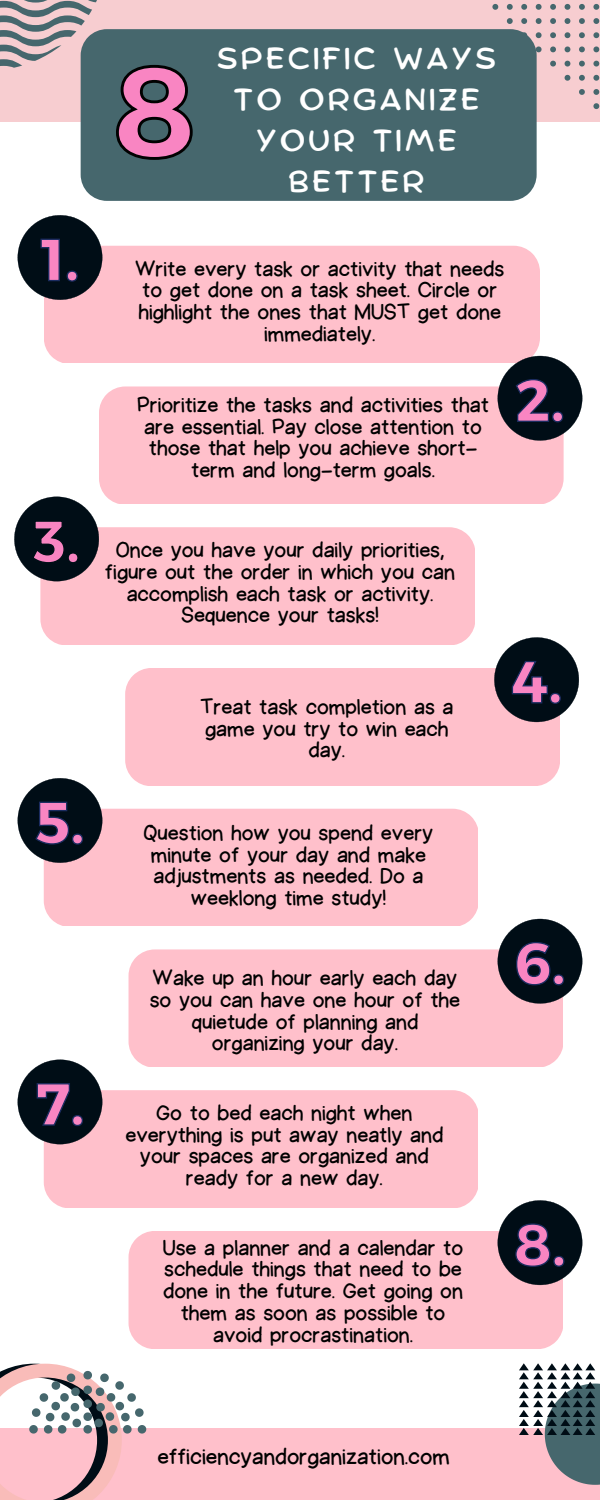
<style>
.page{position:relative;width:600px;height:1500px;background:#fff}
.page>*{position:absolute;margin:0;border:0;box-sizing:border-box;transform-origin:0 0}
.t1{font:700 128.6px "Montserrat";color:#f985c2}
.t2{font:700 58.9px "Montserrat";color:#f985c2}
.t3{font:30px/41.2px "Comica";letter-spacing:.1em;color:#fff;text-align:center}
.t4{font:23px "Halley";color:#010101}
.t5{font:22px/21.8px "Halley";color:#010101;text-align:center}
</style>
<div class="page">
<div style="left:44px;top:246px;width:496px;height:117px;background:#ffc0cb"></div>
<div style="left:0;top:0;width:600px;height:122px;background:#f7cdd0"></div>
<div style="left:81px;top:29px;width:456px;height:172px;background:#46676d"></div>
<svg style="left:115px;top:63px;width:79px;height:98px;background:#39555a"></svg>
<div style="left:99px;top:386px;width:464px;height:118px;background:#ffc0cb"></div>
<div style="left:40px;top:527px;width:435px;height:118px;background:#ffc0cb"></div>
<div style="left:125px;top:668px;width:434px;height:117px;background:#ffc0cb"></div>
<div style="left:44px;top:809px;width:434px;height:117px;background:#ffc0cb"></div>
<div style="left:129px;top:949px;width:434px;height:118px;background:#ffc0cb"></div>
<div style="left:44px;top:1090px;width:434px;height:118px;background:#ffc0cb"></div>
<div style="left:129px;top:1231px;width:434px;height:117px;background:#ffc0cb"></div>
<div style="left:0;top:1428px;width:600px;height:72px;background:#ffc0cb"></div>
<svg style="left:0;top:1364px;width:146px;height:136px"></svg>
<svg style="left:519px;top:1363px;width:81px;height:122px"></svg>
<svg style="left:593px;top:103px;width:6px;height:6px"></svg>
<svg style="left:593px;top:89px;width:6px;height:6px"></svg>
<svg style="left:579px;top:89px;width:6px;height:6px"></svg>
<svg style="left:593px;top:75px;width:6px;height:6px"></svg>
<svg style="left:579px;top:75px;width:6px;height:6px"></svg>
<svg style="left:565px;top:75px;width:5px;height:6px"></svg>
<svg style="left:593px;top:61px;width:6px;height:6px"></svg>
<svg style="left:579px;top:61px;width:6px;height:6px"></svg>
<svg style="left:565px;top:61px;width:5px;height:6px"></svg>
<svg style="left:550px;top:61px;width:6px;height:6px"></svg>
<svg style="left:593px;top:46px;width:6px;height:6px"></svg>
<svg style="left:579px;top:46px;width:6px;height:6px"></svg>
<svg style="left:565px;top:46px;width:5px;height:6px"></svg>
<svg style="left:550px;top:46px;width:6px;height:6px"></svg>
<svg style="left:536px;top:46px;width:6px;height:6px"></svg>
<svg style="left:593px;top:32px;width:6px;height:6px"></svg>
<svg style="left:579px;top:32px;width:6px;height:6px"></svg>
<svg style="left:565px;top:32px;width:5px;height:6px"></svg>
<svg style="left:550px;top:32px;width:6px;height:6px"></svg>
<svg style="left:536px;top:32px;width:6px;height:6px"></svg>
<svg style="left:521px;top:32px;width:6px;height:6px"></svg>
<svg style="left:593px;top:18px;width:6px;height:6px"></svg>
<svg style="left:579px;top:18px;width:6px;height:6px"></svg>
<svg style="left:565px;top:18px;width:5px;height:6px"></svg>
<svg style="left:550px;top:18px;width:6px;height:6px"></svg>
<svg style="left:536px;top:18px;width:6px;height:6px"></svg>
<svg style="left:521px;top:18px;width:6px;height:6px"></svg>
<svg style="left:507px;top:18px;width:6px;height:6px"></svg>
<svg style="left:593px;top:4px;width:6px;height:6px"></svg>
<svg style="left:579px;top:4px;width:6px;height:6px"></svg>
<svg style="left:565px;top:4px;width:5px;height:6px"></svg>
<svg style="left:550px;top:4px;width:6px;height:6px"></svg>
<svg style="left:536px;top:4px;width:6px;height:6px"></svg>
<svg style="left:521px;top:4px;width:6px;height:6px"></svg>
<svg style="left:507px;top:4px;width:6px;height:6px"></svg>
<svg style="left:492px;top:4px;width:6px;height:6px"></svg>
<svg style="left:0;top:0;width:99px;height:71px"></svg>
<svg style="left:18px;top:215px;width:84px;height:85px;background:#363d46"></svg>
<svg style="left:498px;top:356px;width:84px;height:85px;background:#363b45"></svg>
<svg style="left:14px;top:497px;width:85px;height:84px;background:#353c44"></svg>
<svg style="left:494px;top:637px;width:85px;height:85px;background:#383f48"></svg>
<svg style="left:18px;top:778px;width:84px;height:85px;background:#363d47"></svg>
<svg style="left:498px;top:919px;width:84px;height:85px;background:#363d47"></svg>
<svg style="left:18px;top:1060px;width:84px;height:84px;background:#343b45"></svg>
<svg style="left:498px;top:1200px;width:84px;height:85px;background:#363d47"></svg>
<h2 class="t2" style="left:41px;top:221px;width:40px">1.</h2>
<h2 class="t2" style="left:33px;top:503px;width:49px">3.</h2>
<h2 class="t2" style="left:35px;top:784px;width:51px">5.</h2>
<h2 class="t2" style="left:35px;top:1066px;width:51px">7.</h2>
<h1 class="t1" style="left:113px;top:28px;width:84px">8</h1>
<h3 class="t3" style="left:217px;top:39px;width:281px">SPECIFIC WAYS<br>TO ORGANIZE<br>YOUR TIME<br>BETTER</h3>
<p class="t5" style="left:135px;top:258px;width:371px">Write every task or activity that needs to get done on a task sheet. Circle or highlight the ones that MUST get done immediately.</p>
<p class="t5" style="left:137px;top:394px;width:353px">Prioritize the tasks and activities that are essential. Pay close attention to those that help you achieve short&shy;term and long-term goals.</p>
<h2 class="t2" style="left:515px;top:362px;width:51px">2.</h2>
<p class="t5" style="left:105px;top:540px;width:352px">Once you have your daily priorities, figure out the order in which you can accomplish each task or activity.<br>Sequence your tasks!</p>
<p class="t5" style="left:200px;top:696px;width:255px">Treat task completion as a game you try to win each day.</p>
<h2 class="t2" style="left:511px;top:644px;width:53px">4.</h2>
<p class="t5" style="left:144px;top:822px;width:291px">Question how you spend every minute of your day and make adjustments as needed. Do a weeklong time study!</p>
<p class="t5" style="left:150px;top:968px;width:312px">Wake up an hour early each day so you can have one hour of the quietude of planning and organizing your day.</p>
<p class="t5" style="left:125px;top:1102px;width:320px">Go to bed each night when everything is put away neatly and your spaces are organized and ready for a new day.</p>
<p class="t5" style="left:163px;top:1237px;width:302px">Use a planner and a calendar to schedule things that need to be done in the future. Get going on them as soon as possible to avoid procrastination.</p>
<h2 class="t2" style="left:514px;top:925px;width:53px">6.</h2>
<h2 class="t2" style="left:514px;top:1207px;width:54px">8.</h2>
<p class="t4" style="left:157px;top:1445px;width:294px">efficiencyandorganization.com</p>
</div>
